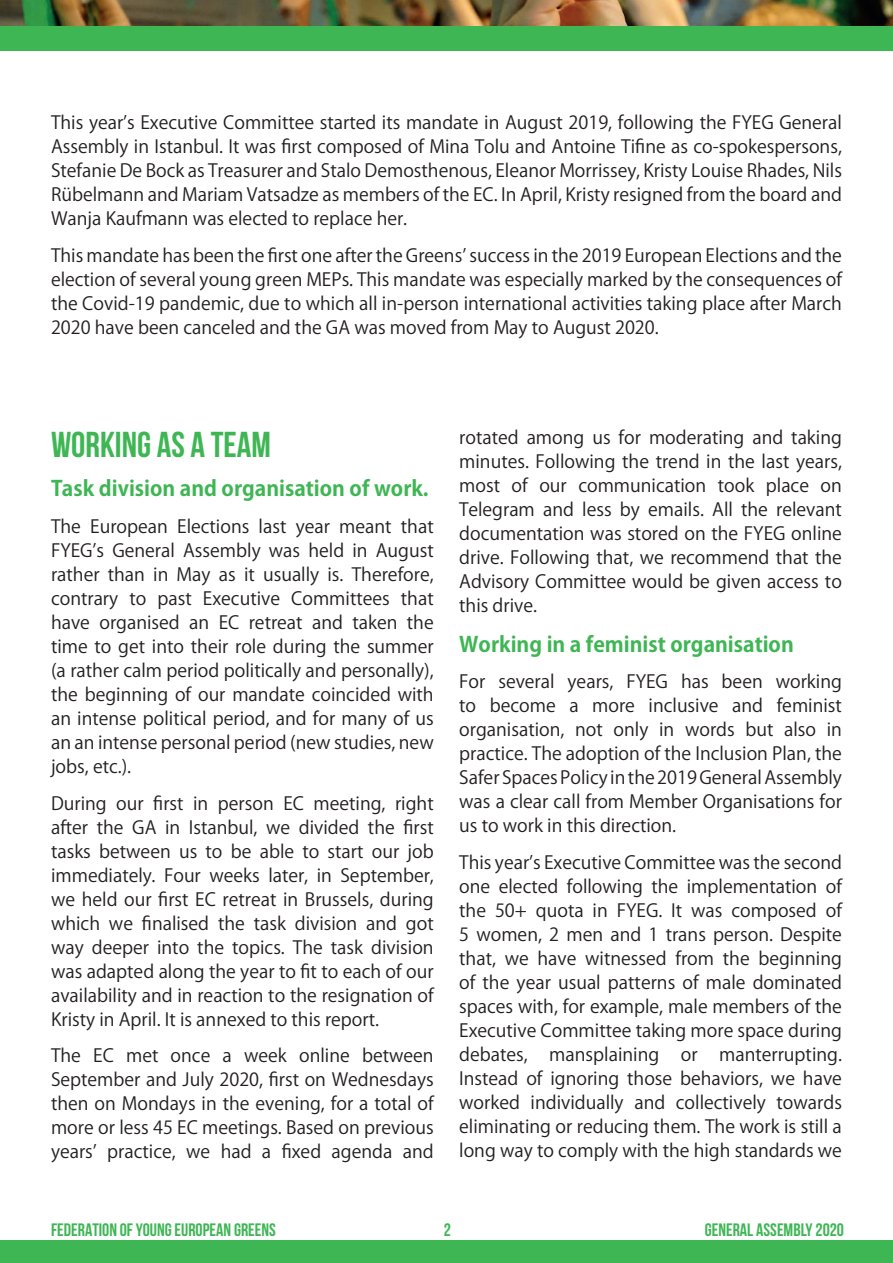
<style>
.page{position:relative;width:893px;height:1263px;background:#fff}
.page>*{position:absolute;margin:0;border:0;box-sizing:border-box;transform-origin:0 0}
.t1{font:700 36px "Bebas Neue";color:#3eb654}
.t2{font:700 21px "Koz Go Pro";color:#3eb654}
.t3{font:18px/24px "Koz Go Pro";color:#231f20;text-align:justify}
.t4{font:700 18px "Bebas Neue";color:#3eb654}
</style>
<div class="page">
<div style="left:0;top:1240px;width:893px;height:23px;background:#3eb654"></div>
<div style="left:0;top:26px;width:893px;height:25px;background:#3eb654"></div>
<img style="left:0;top:0;width:893px;height:26px">
<p class="t3" style="left:51px;top:111px;width:792px">This year’s Executive Committee started its mandate in August 2019, following the FYEG General Assembly in Istanbul. It was first composed of Mina Tolu and Antoine Tifine as co-spokespersons, Stefanie De Bock as Treasurer and Stalo Demosthenous, Eleanor Morrissey, Kristy Louise Rhades, Nils Rübelmann and Mariam Vatsadze as members of the EC. In April, Kristy resigned from the board and Wanja Kaufmann was elected to replace her.</p>
<p class="t3" style="left:51px;top:244px;width:792px">This mandate has been the first one after the Greens’ success in the 2019 European Elections and the election of several young green MEPs. This mandate was especially marked by the consequences of the Covid-19 pandemic, due to which all in-person international activities taking place after March 2020 have been canceled and the GA was moved from May to August 2020.</p>
<h1 class="t1" style="left:51px;top:424px;width:221px">WORKING AS A TEAM</h1>
<p class="t2" style="left:51px;top:475px;width:379px">Task division and organisation of work.</p>
<p class="t3" style="left:51px;top:515px;width:384px">The European Elections last year meant that FYEG’s General Assembly was held in August rather than in May as it usually is. Therefore, contrary to past Executive Committees that have organised an EC retreat and taken the time to get into their role during the summer (a rather calm period politically and personally), the beginning of our mandate coincided with an intense political period, and for many of us an an intense personal period (new studies, new jobs, etc.).</p>
<p class="t3" style="left:51px;top:792px;width:384px">During our first in person EC meeting, right after the GA in Istanbul, we divided the first tasks between us to be able to start our job immediately. Four weeks later, in September, we held our first EC retreat in Brussels, during which we finalised the task division and got way deeper into the topics. The task division was adapted along the year to fit to each of our availability and in reaction to the resignation of Kristy in April. It is annexed to this report.</p>
<p class="t3" style="left:51px;top:1044px;width:384px">The EC met once a week online between September and July 2020, first on Wednesdays then on Mondays in the evening, for a total of more or less 45 EC meetings. Based on previous years’ practice, we had a fixed agenda and</p>
<p class="t3" style="left:459px;top:426px;width:384px">rotated among us for moderating and taking minutes. Following the trend in the last years, most of our communication took place on Telegram and less by emails. All the relevant documentation was stored on the FYEG online drive. Following that, we recommend that the Advisory Committee would be given access to this drive.</p>
<p class="t2" style="left:459px;top:630px;width:336px">Working in a feminist organisation</p>
<p class="t3" style="left:459px;top:670px;width:384px">For several years, FYEG has been working to become a more inclusive and feminist organisation, not only in words but also in practice. The adoption of the Inclusion Plan, the Safer Spaces Policy in the 2019 General Assembly was a clear call from Member Organisations for us to work in this direction.</p>
<p class="t3" style="left:459px;top:851px;width:384px">This year’s Executive Committee was the second one elected following the implementation of the 50+ quota in FYEG. It was composed of 5 women, 2 men and 1 trans person. Despite that, we have witnessed from the beginning of the year usual patterns of male dominated spaces with, for example, male members of the Executive Committee taking more space during debates, mansplaining or manterrupting.<br>Instead of ignoring those behaviors, we have worked individually and collectively towards eliminating or reducing them. The work is still a long way to comply with the high standards we</p>
<p class="t4" style="left:51px;top:1220px;width:226px">FEDERATION OF YOUNG EUROPEAN GREENS</p>
<p class="t4" style="left:444px;top:1220px;width:9px">2</p>
<p class="t4" style="left:705px;top:1220px;width:141px">GENERAL ASSEMBLY 2020</p>
</div>
